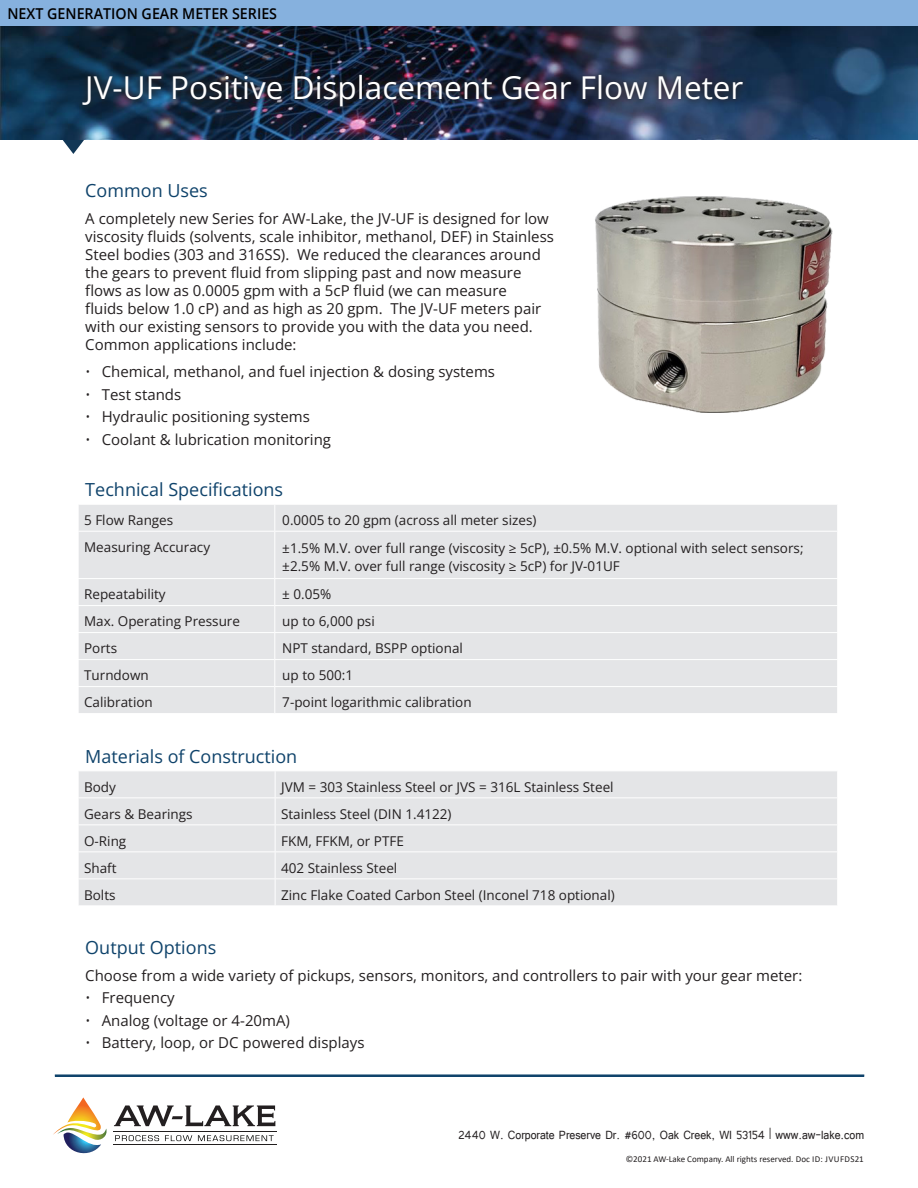
<style>
.page{position:relative;width:918px;height:1188px;background:#fff}
.page>*{position:absolute;margin:0;border:0;box-sizing:border-box;transform-origin:0 0}
.Product_Headline{font:31.5px "Open Sans";color:#fff}
.Headline{font:18px "Open Sans";color:#0f436b}
.Content_Body{font:15px/18px "Open Sans";color:#231f20}
.t1{font:15px "Tunga";color:#231f20;scale:.9 1}
.Benefit_Statement{font:600 15px "Open Sans";color:#010000;scale:.95 1}
.Subhead_Line{font:13.5px/18px "Open Sans";color:#231f20}
.Content_Body-2{font:13.5px "Open Sans";color:#231f20}
.Table_Content_Text{font:13.5px "Open Sans";color:#231f20}
.Part_Number_Guide_He{font:9px "Calibri";color:#231f20}
.s1{font-weight:300}
</style>
<div class="page">
<svg style="left:62px;top:139px;width:23px;height:15px"></svg>
<div style="left:79px;top:771px;width:758px;height:134px;background:#e4e5e7"></div>
<hr style="left:78px;top:797px;width:197px;height:1px;background:#fff">
<hr style="left:275px;top:797px;width:563px;height:1px;background:#fff">
<hr style="left:78px;top:824px;width:197px;height:1px;background:#fff">
<hr style="left:275px;top:824px;width:563px;height:1px;background:#fff">
<hr style="left:78px;top:851px;width:197px;height:1px;background:#fff">
<hr style="left:275px;top:851px;width:563px;height:1px;background:#fff">
<hr style="left:78px;top:878px;width:197px;height:1px;background:#fff">
<hr style="left:275px;top:878px;width:563px;height:1px;background:#fff">
<svg style="left:275px;top:771px;width:1px;height:134px"></svg>
<div style="left:79px;top:505px;width:758px;height:208px;background:#e4e5e7"></div>
<svg style="left:274px;top:505px;width:1px;height:26px"></svg>
<hr style="left:78px;top:531px;width:197px;height:1px;background:#fff">
<hr style="left:275px;top:531px;width:563px;height:1px;background:#fff">
<hr style="left:274px;top:532px;width:1px;height:46px;background:#fff">
<hr style="left:78px;top:578px;width:197px;height:1px;background:#fff">
<hr style="left:275px;top:578px;width:563px;height:1px;background:#fff">
<hr style="left:78px;top:605px;width:197px;height:1px;background:#fff">
<hr style="left:275px;top:605px;width:563px;height:1px;background:#fff">
<hr style="left:78px;top:632px;width:197px;height:1px;background:#fff">
<hr style="left:275px;top:632px;width:563px;height:1px;background:#fff">
<hr style="left:78px;top:659px;width:197px;height:1px;background:#fff">
<hr style="left:275px;top:659px;width:563px;height:1px;background:#fff">
<hr style="left:78px;top:686px;width:197px;height:1px;background:#fff">
<hr style="left:275px;top:686px;width:563px;height:1px;background:#fff">
<svg style="left:274px;top:579px;width:1px;height:134px"></svg>
<svg style="left:53px;top:1097px;width:54px;height:57px"></svg>
<svg style="left:114px;top:1105px;width:161px;height:21px"></svg>
<hr style="left:113px;top:1131px;width:164px;height:1px;background:#211e1e">
<hr style="left:113px;top:1144px;width:164px;height:1px;background:#211e1e">
<svg style="left:115px;top:1135px;width:44px;height:6px"></svg>
<svg style="left:165px;top:1135px;width:27px;height:6px"></svg>
<svg style="left:198px;top:1135px;width:76px;height:6px"></svg>
<div style="left:55px;top:1075px;width:809px;height:1px;border:1px solid #0f436b"></div>
<img style="left:0;top:26px;width:918px;height:113px">
<div style="left:0;top:0;width:918px;height:25px;background:#86b1de"></div>
<img style="left:595px;top:196px;width:238px;height:217px">
<div style="left:75px;top:67px;width:676px;height:48px;background:#231f20;opacity:.75"></div>
<p class="Benefit_Statement" style="left:8px;top:3px;width:285px">NEXT GENERATION GEAR METER SERIES</p>
<p class="Product_Headline" style="left:85px;top:66px;width:660px">JV-UF Positive Displacement Gear Flow Meter</p>
<p class="Headline" style="left:85px;top:178px;width:124px">Common Uses</p>
<p class="Content_Body" style="left:85px;top:209px;width:470px">A completely new Series for AW-Lake, the JV-UF is designed for low viscosity fluids (solvents, scale inhibitor, methanol, DEF) in Stainless Steel bodies (303 and 316SS). We reduced the clearances around the gears to prevent fluid from slipping past and now measure flows as low as 0.0005 gpm with a 5cP fluid (we can measure<br>fluids below 1.0 cP) and as high as 20 gpm. The JV-UF meters pair with our existing sensors to provide you with the data you need.<br>Common applications include:</p>
<p class="Content_Body" style="left:85px;top:362px;width:411px"><span class="s1">•</span> Chemical, methanol, and fuel injection &amp; dosing systems</p>
<p class="Content_Body" style="left:85px;top:385px;width:97px"><span class="s1">•</span> Test stands</p>
<p class="Content_Body" style="left:85px;top:407px;width:226px"><span class="s1">•</span> Hydraulic positioning systems</p>
<p class="Content_Body" style="left:85px;top:430px;width:247px"><span class="s1">•</span> Coolant &amp; lubrication monitoring</p>
<p class="Headline" style="left:85px;top:477px;width:199px">Technical Specifications</p>
<p class="Table_Content_Text" style="left:84px;top:511px;width:91px">5 Flow Ranges</p>
<p class="Subhead_Line" style="left:282px;top:511px;width:256px">0.0005 to 20 gpm (across all meter sizes)</p>
<p class="Table_Content_Text" style="left:84px;top:538px;width:127px">Measuring Accuracy</p>
<p class="Subhead_Line" style="left:282px;top:539px;width:523px">±1.5% M.V. over full range (viscosity ≥ 5cP), ±0.5% M.V. optional with select sensors; ±2.5% M.V. over full range (viscosity ≥ 5cP) for JV-01UF</p>
<p class="Table_Content_Text" style="left:84px;top:585px;width:83px">Repeatability</p>
<p class="Subhead_Line" style="left:282px;top:585px;width:51px">± 0.05%</p>
<p class="Table_Content_Text" style="left:84px;top:612px;width:157px">Max. Operating Pressure</p>
<p class="Subhead_Line" style="left:282px;top:612px;width:94px">up to 6,000 psi</p>
<p class="Table_Content_Text" style="left:84px;top:639px;width:35px">Ports</p>
<p class="Subhead_Line" style="left:282px;top:639px;width:182px">NPT standard, BSPP optional</p>
<p class="Table_Content_Text" style="left:84px;top:666px;width:66px">Turndown</p>
<p class="Subhead_Line" style="left:282px;top:666px;width:72px">up to 500:1</p>
<p class="Table_Content_Text" style="left:84px;top:693px;width:70px">Calibration</p>
<p class="Subhead_Line" style="left:282px;top:693px;width:191px">7-point logarithmic calibration</p>
<p class="Headline" style="left:85px;top:744px;width:214px">Materials of Construction</p>
<p class="Table_Content_Text" style="left:84px;top:777px;width:33px">Body</p>
<p class="Content_Body-2" style="left:281px;top:777px;width:334px">JVM = 303 Stainless Steel or JVS = 316L Stainless Steel</p>
<p class="Table_Content_Text" style="left:84px;top:804px;width:110px">Gears &amp; Bearings</p>
<p class="Content_Body-2" style="left:281px;top:804px;width:172px">Stainless Steel (DIN 1.4122)</p>
<p class="Table_Content_Text" style="left:84px;top:831px;width:44px">O-Ring</p>
<p class="Content_Body-2" style="left:281px;top:831px;width:124px">FKM, FFKM, or PTFE</p>
<p class="Table_Content_Text" style="left:84px;top:858px;width:34px">Shaft</p>
<p class="Content_Body-2" style="left:281px;top:858px;width:118px">402 Stainless Steel</p>
<p class="Table_Content_Text" style="left:84px;top:885px;width:33px">Bolts</p>
<p class="Content_Body-2" style="left:281px;top:885px;width:335px">Zinc Flake Coated Carbon Steel (Inconel 718 optional)</p>
<p class="Headline" style="left:85px;top:935px;width:133px">Output Options</p>
<p class="Content_Body" style="left:85px;top:966px;width:719px">Choose from a wide variety of pickups, sensors, monitors, and controllers to pair with your gear meter:</p>
<p class="Content_Body" style="left:85px;top:989px;width:91px"><span class="s1">•</span> Frequency</p>
<p class="Content_Body" style="left:85px;top:1011px;width:206px"><span class="s1">•</span> Analog (voltage or 4-20mA)</p>
<p class="Content_Body" style="left:85px;top:1034px;width:281px"><span class="s1">•</span> Battery, loop, or DC powered displays</p>
<p class="t1" style="left:458px;top:1125px;width:452px">2440 W. Corporate Preserve Dr. #600, Oak Creek, WI 53154 | www.aw-lake.com</p>
<p class="Part_Number_Guide_He" style="left:626px;top:1153px;width:239px">©2021 AW-Lake Company. All rights reserved. Doc ID: JVUFDS21</p>
</div>
